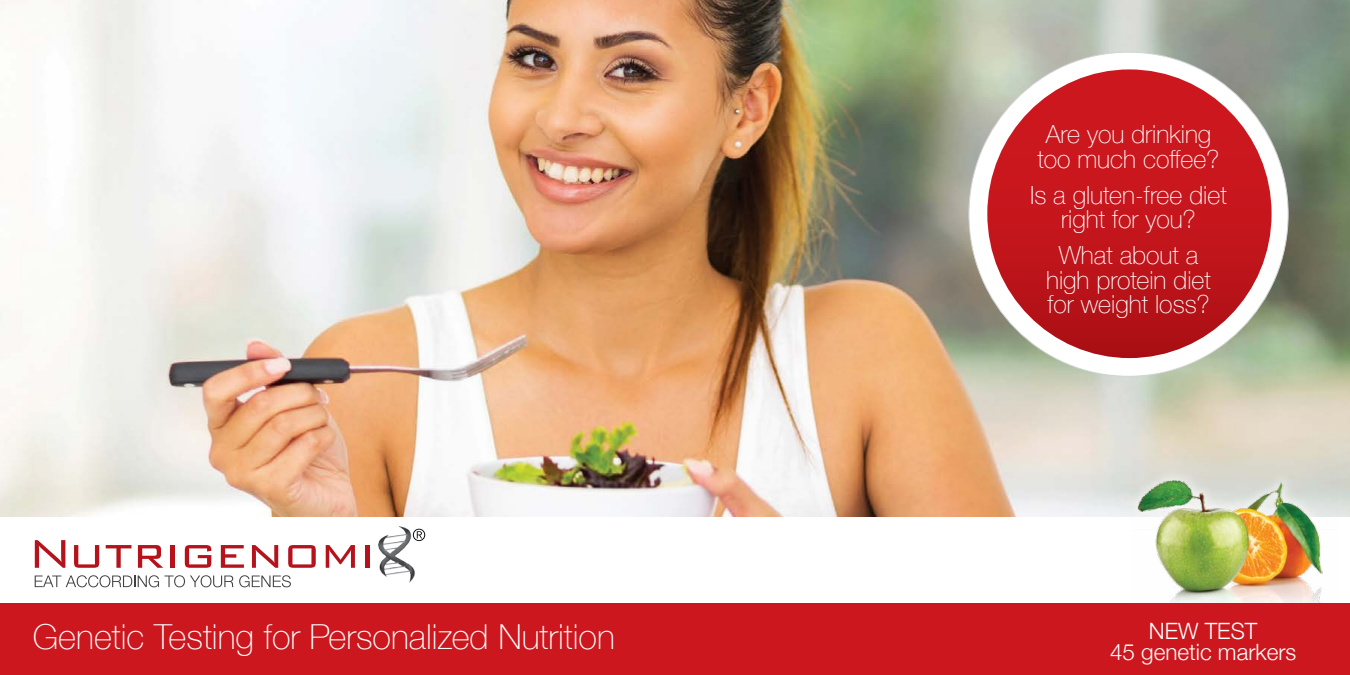
<style>
.page{position:relative;width:1350px;height:675px;background:#fff}
.page>*{position:absolute;margin:0;border:0;box-sizing:border-box;transform-origin:0 0}
.t1{font:100 34.5px "Helvetica Neue";color:#fff}
.t2{font:100 24.9px/24.3px "Helvetica Neue";color:#fff;text-align:center}
.t3{font:300 22.5px/21px "Helvetica Neue";color:#fff;text-align:center}
</style>
<div class="page">
<img style="left:0;top:0;width:1350px;height:517px">
<div style="left:969px;top:52px;width:319px;height:324px;background:#fff;border-radius:50%"></div>
<svg style="left:987px;top:69px;width:285px;height:289px;background:#c64043"></svg>
<div style="left:1122px;top:468px;width:225px;height:150px;background:#fff;opacity:.75"></div>
<img style="left:1133px;top:457px;width:205px;height:146px">
<div style="left:0;top:603px;width:1350px;height:72px;background:#cc171e"></div>
<img style="left:378px;top:527px;width:43px;height:56px">
<svg style="left:35px;top:540px;width:30px;height:28px"></svg>
<svg style="left:74px;top:545px;width:25px;height:23px"></svg>
<svg style="left:106px;top:545px;width:25px;height:23px"></svg>
<svg style="left:138px;top:545px;width:25px;height:23px"></svg>
<hr style="left:171px;top:545px;width:4px;height:23px;background:#b5121b">
<svg style="left:185px;top:545px;width:26px;height:23px"></svg>
<svg style="left:221px;top:545px;width:23px;height:23px"></svg>
<svg style="left:252px;top:545px;width:26px;height:23px"></svg>
<svg style="left:288px;top:545px;width:28px;height:23px"></svg>
<svg style="left:326px;top:545px;width:29px;height:23px"></svg>
<div style="left:365px;top:545px;width:5px;height:23px;background:#b5121b"></div>
<div style="left:412px;top:529px;width:17px;height:12px;background:#fff"></div>
<svg style="left:413px;top:529px;width:12px;height:12px"></svg>
<svg style="left:35px;top:575px;width:256px;height:12px"></svg>
<p class="t2" style="left:1038px;top:122px;width:183px">Are you drinking too much coffee?</p>
<p class="t2" style="left:1030px;top:182px;width:198px">Is a gluten-free diet right for you?</p>
<p class="t2" style="left:1046px;top:243px;width:166px">What about a high protein diet for weight loss?</p>
<h1 class="t1" style="left:33px;top:610px;width:584px">Genetic Testing for Personalized Nutrition</h1>
<p class="t3" style="left:1110px;top:620px;width:188px">NEW TEST<br>45 genetic markers</p>
</div>
